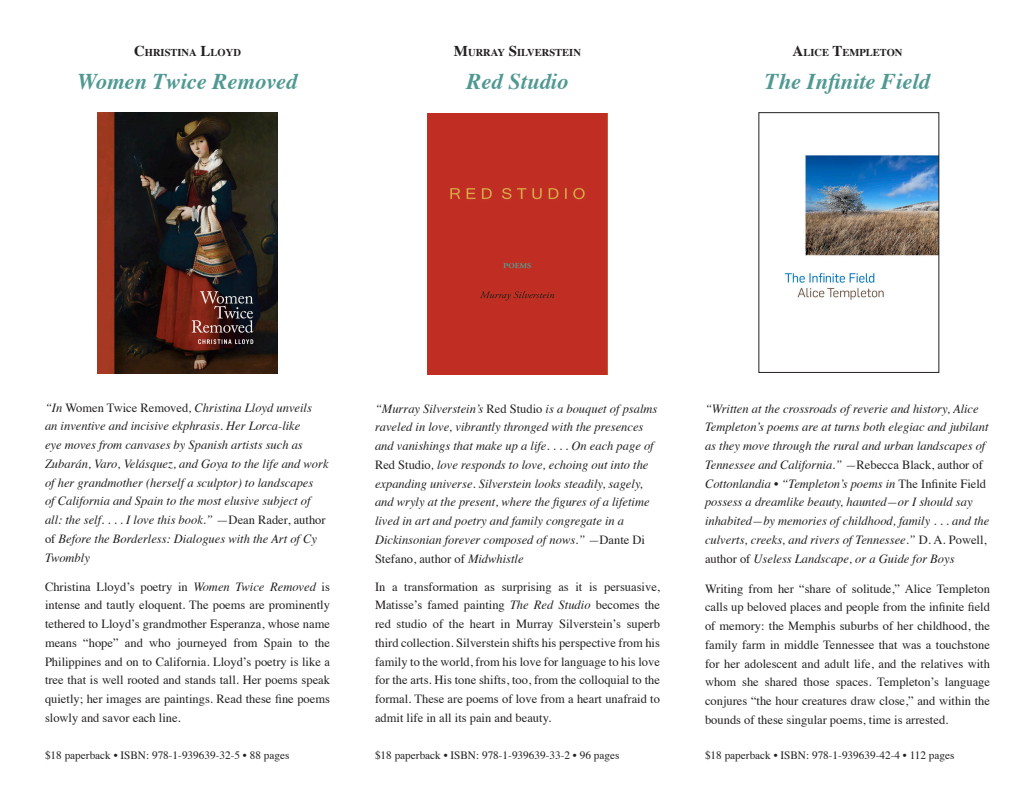
<style>
.page{position:relative;width:1035px;height:810px;background:#fff}
.page>*{position:absolute;margin:0;border:0;box-sizing:border-box;transform-origin:0 0}
.t1{font:italic 700 22.5px "Times";color:#509993}
.t2{font:italic 12.5px/18.8px "Times";color:#231f20}
.t3{font:12.5px/18.8px "Times";color:#231f20;text-align:justify}
.t4{font:11.25px "Times";color:#231f20}
.t5{font:700 10.5px "Times";color:#231f20}
.s1{font-size:15px}
.s2{font-style:normal}
.s3{font-style:italic}
</style>
<div class="page">
<img style="left:97px;top:112px;width:180px;height:261px">
<img style="left:784px;top:155px;width:153px;height:145px">
<div style="left:759px;top:112px;width:180px;height:261px;border:1px solid #231f20"></div>
<div style="left:428px;top:113px;width:180px;height:261px;background:#c02e23"></div>
<p class="t5" style="left:134px;top:43px;width:108px"><span class="s1">C</span>HRISTINA <span class="s1">L</span>LOYD</p>
<p class="t1" style="left:78px;top:60px;width:221px">Women Twice Removed</p>
<p class="t5" style="left:454px;top:43px;width:31px"><span class="s1">M</span>URRA</p>
<p class="t5" style="left:498px;top:43px;width:85px">Y <span class="s1">S</span>ILVERSTEIN</p>
<p class="t1" style="left:467px;top:60px;width:103px">Red Studio</p>
<p class="t5" style="left:793px;top:43px;width:66px"><span class="s1">A</span>LICE <span class="s1">T</span>EMPL</p>
<p class="t5" style="left:873px;top:43px;width:31px">ETON</p>
<p class="t1" style="left:765px;top:60px;width:167px">The Infinite Field</p>
<p class="t2" style="left:45px;top:397px;width:285px">“In <span class="s2">Women Twice Removed</span>, Christina Lloyd unveils<br>an inventive and incisive ekphrasis. Her Lorca-like<br>eye moves from canvases by Spanish artists such as Zubarán, Varo, Velásquez, and Goya to the life and work of her grandmother (herself a sculptor) to landscapes<br>of California and Spain to the most elusive subject of all: the self<span class="s2">. . . .</span> I love this book.” <span class="s2">—Dean Rader, author of</span> Before the Borderless: Dialogues with the Art of Cy Twombly</p>
<p class="t3" style="left:45px;top:576px;width:287px">Christina Lloyd’s poetry in <span class="s3">Women Twice Removed</span> is intense and tautly eloquent. The poems are prominently tethered to Lloyd’s grandmother Esperanza, whose name means “hope” and who journeyed from Spain to the Philippines and on to California. Lloyd’s poetry is like a tree that is well rooted and stands tall. Her poems speak quietly; her images are paintings. Read these fine poems slowly and savor each line.</p>
<p class="t2" style="left:375px;top:398px;width:284px">“Murray Silverstein’s <span class="s2">Red Studio</span> is a bouquet of psalms raveled in love, vibrantly thronged with the presences and vanishings that make up a life. . . . On each page of <span class="s2">Red Studio</span>, love responds to love, echoing out into the expanding universe. Silverstein looks steadily, sagely, and wryly at the present, where the figures of a lifetime lived in art and poetry and family congregate in a Dickinsonian forever composed of nows.” —<span class="s2">Dante Di Stefano, author of</span> Midwhistle</p>
<p class="t3" style="left:375px;top:576px;width:287px">In a transformation as surprising as it is persuasive, Matisse’s famed painting <span class="s3">The Red Studio</span> becomes the red studio of the heart in Murray Silverstein’s superb third collection. Silverstein shifts his perspective from his family to the world, from his love for language to his love for the arts. His tone shifts, too, from the colloquial to the formal. These are poems of love from a heart unafraid to admit life in all its pain and beauty.</p>
<p class="t4" style="left:45px;top:745px;width:246px">$18 paperback • ISBN: 978-1-939639-32-5 • 88 pages</p>
<p class="t4" style="left:375px;top:745px;width:246px">$18 paperback • ISBN: 978-1-939639-33-2 • 96 pages</p>
<p class="t2" style="left:705px;top:398px;width:285px">“Written at the crossroads of reverie and history, Alice Templeton’s poems are at turns both elegiac and jubilant as they move through the rural and urban landscapes of Tennessee and California.” —<span class="s2">Rebecca Black, author of</span></p>
<p class="t2" style="left:705px;top:473px;width:286px">Cottonlandia • “Templeton’s poems in <span class="s2">The Infinite Field </span>possess a dreamlike beauty, haunted—or I should say inhabited—by memories of childhood, family . . . and the culverts, creeks, and rivers of Tennessee.” <span class="s2">D. A. Powell, author of</span> Useless Landscape, or a Guide for Boys</p>
<p class="t3" style="left:705px;top:578px;width:287px">Writing from her “share of solitude,” Alice Templeton calls up beloved places and people from the infinite field of memory: the Memphis suburbs of her childhood, the family farm in middle Tennessee that was a touchstone for her adolescent and adult life, and the relatives with whom she shared those spaces. Templeton’s language conjures “the hour creatures draw close,” and within the bounds of these singular poems, time is arrested.</p>
<p class="t4" style="left:705px;top:745px;width:251px">$18 paperback • ISBN: 978-1-939639-42-4 • 112 pages</p>
</div>
